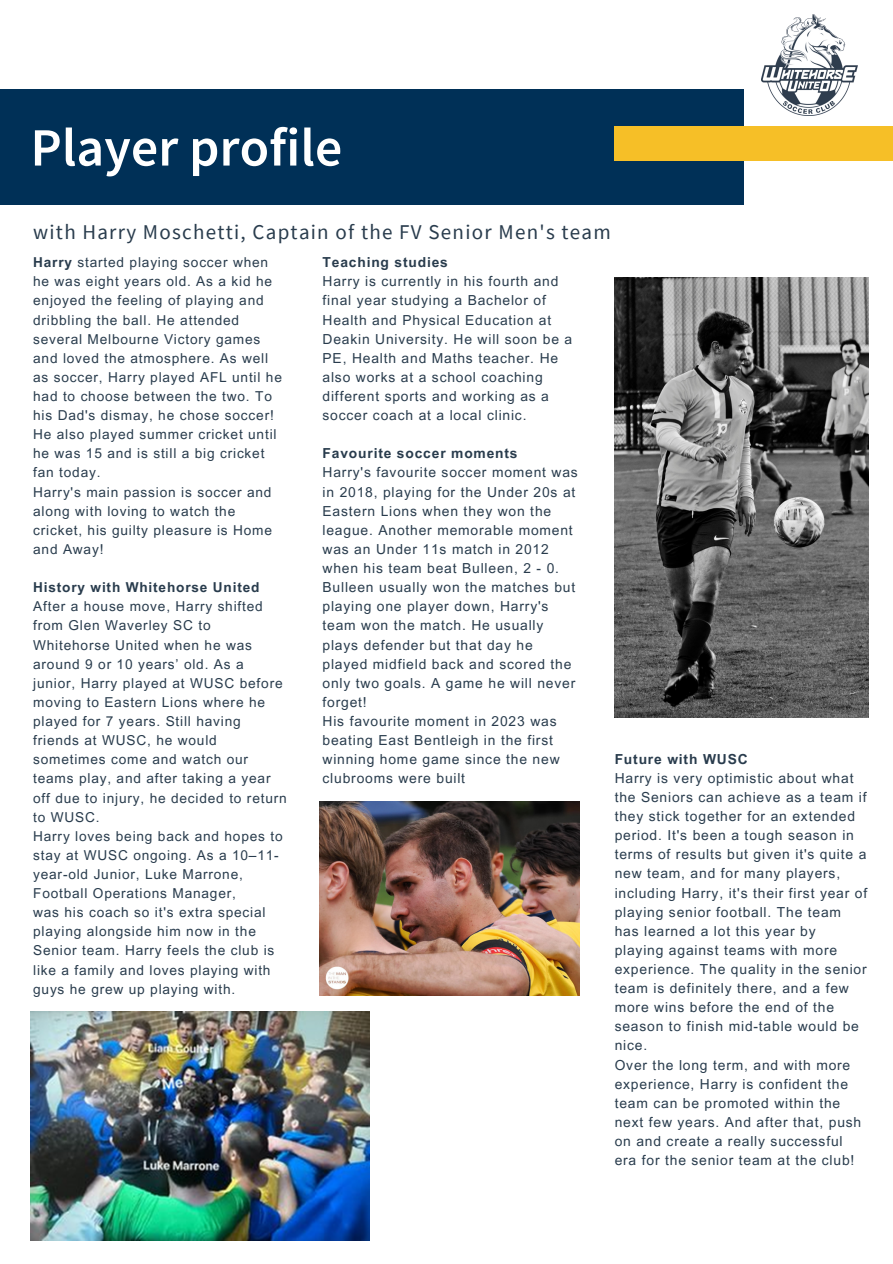
<style>
.page{position:relative;width:893px;height:1264px;background:#fff}
.page>*{position:absolute;margin:0;border:0;box-sizing:border-box;transform-origin:0 0}
.t1{font:600 53.85px "Source Sans Pro";color:#fff}
.t2{font:21px "Source Sans Pro";letter-spacing:.06em;color:#293c4d}
.t3{font:13.8px/19px "Arial MT Pro";letter-spacing:.06em;color:#293c4d}
.t4{font:700 13.8px "Arial MT Pro";letter-spacing:.06em;color:#293c4d}
.t5{font:13.65px/19px "Arial MT Pro";letter-spacing:.06em;color:#293c4d}
.t6{font:700 13.65px "Arial MT Pro";letter-spacing:.06em;color:#293c4d}
.s1{font-weight:700}
</style>
<div class="page">
<div style="left:0;top:89px;width:744px;height:116px;background:#003057"></div>
<img style="left:761px;top:15px;width:96px;height:101px">
<div style="left:614px;top:127px;width:278px;height:34px;background:#f6bf27"></div>
<img style="left:614px;top:277px;width:254px;height:441px">
<img style="left:30px;top:1011px;width:339px;height:229px">
<img style="left:320px;top:801px;width:259px;height:194px">
<p class="t1" style="left:30px;top:112px;width:313px">Player profile</p>
<p class="t2" style="left:33px;top:218px;width:579px">with Harry Moschetti, Captain of the FV Senior Men's team</p>
<p class="t5" style="left:33px;top:254px;width:250px"><span class="s1">Harry</span> started playing soccer when he was eight years old. As a kid he enjoyed the feeling of playing and dribbling the ball. He attended several Melbourne Victory games and loved the atmosphere. As well as soccer, Harry played AFL until he had to choose between the two. To his Dad's dismay, he chose soccer!<br>He also played summer cricket until he was 15 and is still a big cricket fan today.</p>
<p class="t5" style="left:33px;top:484px;width:240px">Harry's main passion is soccer and along with loving to watch the cricket, his guilty pleasure is Home and Away!</p>
<p class="t6" style="left:33px;top:582px;width:228px">History with Whitehorse United</p>
<p class="t5" style="left:33px;top:598px;width:255px">After a house move, Harry shifted from Glen Waverley SC to<br>Whitehorse United when he was around 9 or 10 years’ old. As a junior, Harry played at WUSC before moving to Eastern Lions where he played for 7 years. Still having friends at WUSC, he would sometimes come and watch our teams play, and after taking a year off due to injury, he decided to return to WUSC.</p>
<p class="t5" style="left:33px;top:828px;width:251px">Harry loves being back and hopes to stay at WUSC ongoing. As a 10–11- year-old Junior, Luke Marrone,<br>Football Operations Manager,</p>
<p class="t5" style="left:33px;top:904px;width:243px">was his coach so it's extra special playing alongside him now in the Senior team. Harry feels the club is like a family and loves playing with guys he grew up playing with.</p>
<p class="t4" style="left:322px;top:257px;width:127px">Teaching studies</p>
<p class="t3" style="left:322px;top:274px;width:251px">Harry is currently in his fourth and final year studying a Bachelor of<br>Health and Physical Education at<br>Deakin University. He will soon be a<br>PE, Health and Maths teacher. He also works at a school coaching different sports and working as a soccer coach at a local clinic.</p>
<p class="t4" style="left:322px;top:448px;width:196px">Favourite soccer moments</p>
<p class="t3" style="left:322px;top:465px;width:257px">Harry's favourite soccer moment was in 2018, playing for the Under 20s at<br>Eastern Lions when they won the league. Another memorable moment was an Under 11s match in 2012 when his team beat Bulleen, 2 - 0.<br>Bulleen usually won the matches but playing one player down, Harry's team won the match. He usually plays defender but that day he played midfield back and scored the only two goals. A game he will never forget!</p>
<p class="t3" style="left:322px;top:713px;width:238px">His favourite moment in 2023 was beating East Bentleigh in the first winning home game since the new clubrooms were built</p>
<p class="t4" style="left:614px;top:753px;width:135px">Future with WUSC</p>
<p class="t3" style="left:614px;top:770px;width:254px">Harry is very optimistic about what the Seniors can achieve as a team if they stick together for an extended period. It's been a tough season in terms of results but given it's quite a new team, and for many players, including Harry, it's their first year of playing senior football. The team has learned a lot this year by playing against teams with more experience. The quality in the senior team is definitely there, and a few more wins before the end of the season to finish mid-table would be nice.</p>
<p class="t3" style="left:614px;top:1056px;width:248px">Over the long term, and with more experience, Harry is confident the team can be promoted within the next few years. And after that, push on and create a really successful era for the senior team at the club!</p>
</div>
